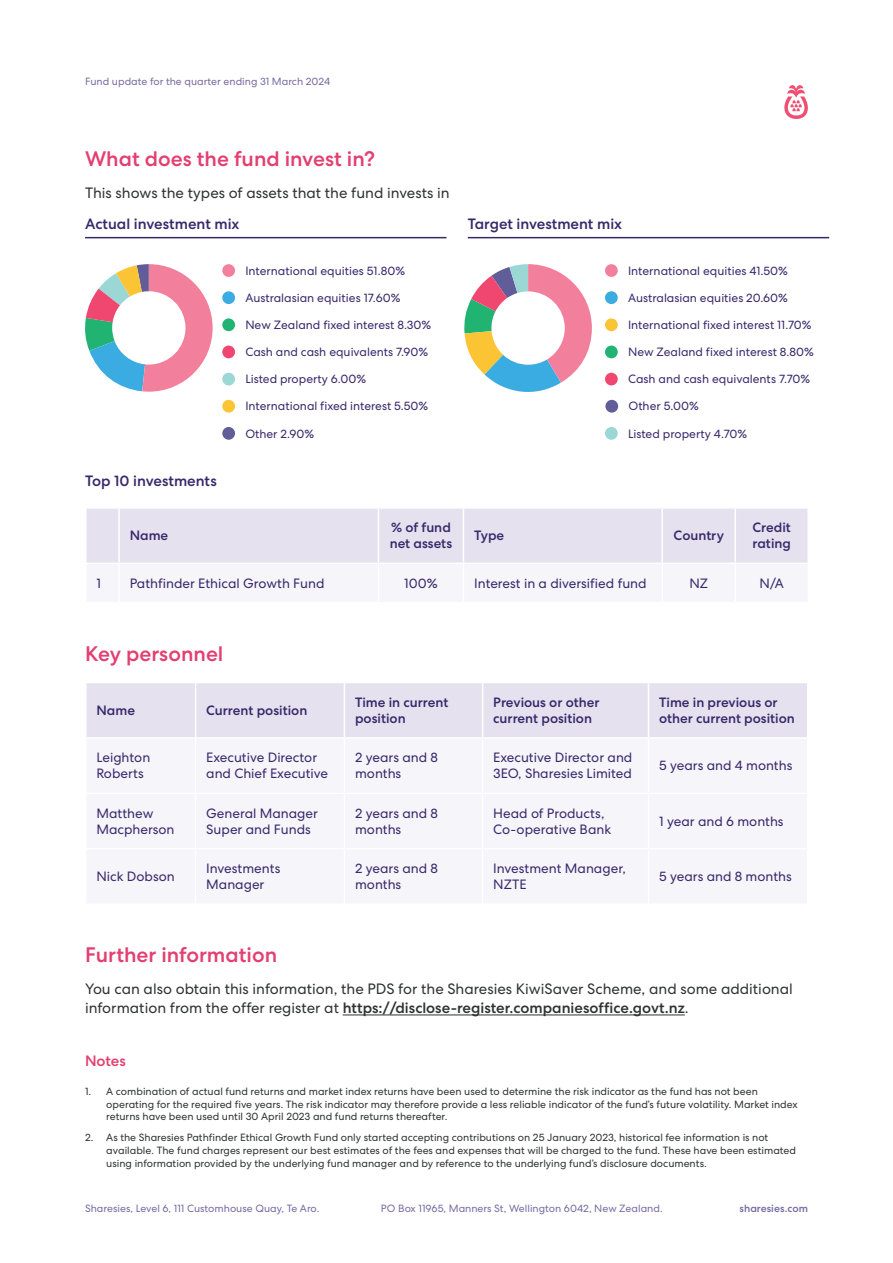
<style>
.page{position:relative;width:893px;height:1263px;background:#fff}
.page>*{position:absolute;margin:0;border:0;box-sizing:border-box;transform-origin:0 0}
.t1{font:500 21px "Centra No 2";color:#e33f70}
.Body{font:15px/19.5px "Centra No 2";color:#303232}
.t2{font:500 15px "Centra No 2";color:#38296b}
.t3{font:500 15px "Centra No 2";letter-spacing:-.005em;color:#e33f70}
.Header_Footer{font:13.5px/16.2px "Centra No 2";color:#38296b}
.Header_Footer-2{font:500 13.5px/16.2px "Centra No 2";color:#38296b}
.Chart_Legend{font:12px "Centra No 2";color:#38296b}
.t4{font:10.5px/12.6px "Centra No 2";color:#303232}
.t5{font:10.5px "Centra No 2";color:#786ba2}
.t6{font:500 10.5px "Centra No 2";color:#786ba2}
.s1{font-weight:500}
</style>
<div class="page">
<svg style="left:784px;top:85px;width:24px;height:34px"></svg>
<hr style="left:85px;top:237px;width:361px;height:1px;background:#38296b">
<hr style="left:468px;top:237px;width:361px;height:1px;background:#38296b">
<div style="left:605px;top:264px;width:13px;height:13px;background:#f2809d;border-radius:50%"></div>
<div style="left:222px;top:264px;width:13px;height:13px;background:#f2809d;border-radius:50%"></div>
<div style="left:222px;top:291px;width:13px;height:13px;background:#3bace1;border-radius:50%"></div>
<div style="left:605px;top:291px;width:13px;height:13px;background:#3bace1;border-radius:50%"></div>
<div style="left:222px;top:346px;width:13px;height:12px;background:#f04770;border-radius:50%"></div>
<div style="left:605px;top:373px;width:13px;height:12px;background:#f04770;border-radius:50%"></div>
<div style="left:222px;top:318px;width:13px;height:13px;background:#20b372;border-radius:50%"></div>
<div style="left:605px;top:346px;width:13px;height:12px;background:#20b372;border-radius:50%"></div>
<div style="left:222px;top:373px;width:13px;height:12px;background:#9bd7d4;border-radius:50%"></div>
<div style="left:605px;top:427px;width:13px;height:13px;background:#9bd7d4;border-radius:50%"></div>
<div style="left:222px;top:400px;width:13px;height:13px;background:#fac435;border-radius:50%"></div>
<div style="left:605px;top:318px;width:13px;height:13px;background:#fac435;border-radius:50%"></div>
<div style="left:222px;top:427px;width:13px;height:13px;background:#605d98;border-radius:50%"></div>
<div style="left:605px;top:400px;width:13px;height:13px;background:#605d98;border-radius:50%"></div>
<div style="left:87px;top:509px;width:720px;height:53px;background:#e6e1ef"></div>
<hr style="left:734px;top:509px;width:2px;height:53px;background:#fff">
<hr style="left:118px;top:509px;width:2px;height:53px;background:#fff">
<hr style="left:378px;top:509px;width:1px;height:53px;background:#fff">
<hr style="left:463px;top:509px;width:1px;height:53px;background:#fff">
<hr style="left:661px;top:509px;width:2px;height:53px;background:#fff">
<div style="left:87px;top:683px;width:720px;height:54px;background:#e6e1ef"></div>
<hr style="left:648px;top:683px;width:1px;height:54px;background:#fff">
<hr style="left:195px;top:683px;width:1px;height:54px;background:#fff">
<hr style="left:344px;top:683px;width:1px;height:54px;background:#fff">
<hr style="left:482px;top:683px;width:1px;height:54px;background:#fff">
<hr style="left:343px;top:1014px;width:342px;height:1px;background:#303232">
<svg style="left:464px;top:264px;width:128px;height:128px"></svg>
<svg style="left:85px;top:264px;width:128px;height:128px"></svg>
<p class="t5" style="left:85px;top:75px;width:247px">Fund update for the quarter ending 31 March 2024</p>
<h2 class="t1" style="left:85px;top:146px;width:292px">What does the fund invest in?</h2>
<p class="Body" style="left:85px;top:183px;width:366px">This shows the types of assets that the fund invests in</p>
<h3 class="t2" style="left:85px;top:215px;width:156px">Actual investment mix</h3>
<h2 class="t2" style="left:468px;top:215px;width:156px">Target investment mix</h2>
<p class="Chart_Legend" style="left:245px;top:264px;width:161px">International equities 51.80%</p>
<p class="Chart_Legend" style="left:628px;top:264px;width:161px">International equities 41.50%</p>
<p class="Chart_Legend" style="left:245px;top:291px;width:157px">Australasian equities 17.60%</p>
<p class="Chart_Legend" style="left:628px;top:291px;width:161px">Australasian equities 20.60%</p>
<h3 class="t2" style="left:85px;top:472px;width:133px">Top 10 investments</h3>
<p class="Chart_Legend" style="left:245px;top:318px;width:187px">New Zealand fixed interest 8.30%</p>
<p class="Chart_Legend" style="left:245px;top:345px;width:184px">Cash and cash equivalents 7.90%</p>
<p class="Chart_Legend" style="left:245px;top:372px;width:122px">Listed property 6.00%</p>
<p class="Chart_Legend" style="left:245px;top:399px;width:184px">International fixed interest 5.50%</p>
<p class="Chart_Legend" style="left:245px;top:426px;width:70px">Other 2.90%</p>
<p class="Chart_Legend" style="left:628px;top:318px;width:185px">International fixed interest 11.70%</p>
<p class="Chart_Legend" style="left:628px;top:345px;width:187px">New Zealand fixed interest 8.80%</p>
<p class="Chart_Legend" style="left:628px;top:372px;width:184px">Cash and cash equivalents 7.70%</p>
<p class="Chart_Legend" style="left:628px;top:399px;width:72px">Other 5.00%</p>
<p class="Chart_Legend" style="left:628px;top:426px;width:121px">Listed property 4.70%</p>
<p class="Header_Footer-2" style="left:130px;top:528px;width:40px">Name</p>
<p class="Header_Footer-2" style="left:390px;top:519px;width:64px">% of fund net assets</p>
<p class="Header_Footer-2" style="left:474px;top:528px;width:32px">Type</p>
<p class="Header_Footer-2" style="left:674px;top:528px;width:52px">Country</p>
<p class="Header_Footer-2" style="left:752px;top:519px;width:40px">Credit rating</p>
<p class="Header_Footer" style="left:96px;top:575px;width:6px">1</p>
<p class="Header_Footer" style="left:130px;top:575px;width:196px">Pathfinder Ethical Growth Fund</p>
<p class="Header_Footer" style="left:404px;top:575px;width:35px">100%</p>
<p class="Header_Footer" style="left:474px;top:575px;width:174px">Interest in a diversified fund</p>
<p class="Header_Footer" style="left:689px;top:575px;width:20px">NZ</p>
<p class="Header_Footer" style="left:760px;top:575px;width:26px">N/A</p>
<h2 class="t1" style="left:85px;top:641px;width:140px">Key personnel</h2>
<p class="Header_Footer-2" style="left:96px;top:702px;width:40px">Name</p>
<p class="Header_Footer-2" style="left:206px;top:702px;width:103px">Current position</p>
<p class="Header_Footer-2" style="left:355px;top:694px;width:95px">Time in current position</p>
<p class="Header_Footer-2" style="left:493px;top:694px;width:108px">Previous or other current position</p>
<p class="Header_Footer-2" style="left:659px;top:694px;width:137px">Time in previous or other current position</p>
<p class="Header_Footer" style="left:96px;top:749px;width:55px">Leighton<br>Roberts</p>
<p class="Header_Footer" style="left:206px;top:749px;width:124px">Executive Director and Chief Executive</p>
<p class="Header_Footer" style="left:355px;top:749px;width:84px">2 years and 8 months</p>
<p class="Header_Footer" style="left:493px;top:749px;width:141px">Executive Director and<br>3EO, Sharesies Limited</p>
<p class="Header_Footer" style="left:659px;top:757px;width:135px">5 years and 4 months</p>
<p class="Header_Footer" style="left:96px;top:805px;width:80px">Matthew<br>Macpherson</p>
<p class="Header_Footer" style="left:206px;top:805px;width:113px">General Manager<br>Super and Funds</p>
<p class="Header_Footer" style="left:355px;top:805px;width:84px">2 years and 8 months</p>
<p class="Header_Footer" style="left:493px;top:805px;width:120px">Head of Products,<br>Co-operative Bank</p>
<p class="Header_Footer" style="left:659px;top:813px;width:126px">1 year and 6 months</p>
<p class="Header_Footer" style="left:96px;top:868px;width:80px">Nick Dobson</p>
<p class="Header_Footer" style="left:206px;top:860px;width:76px">Investments<br>Manager</p>
<p class="Header_Footer" style="left:355px;top:860px;width:84px">2 years and 8 months</p>
<p class="Header_Footer" style="left:493px;top:860px;width:134px">Investment Manager,<br>NZTE</p>
<p class="Header_Footer" style="left:659px;top:868px;width:134px">5 years and 8 months</p>
<h2 class="t1" style="left:85px;top:943px;width:194px">Further information</h2>
<p class="Body" style="left:85px;top:979px;width:709px">You can also obtain this information, the PDS for the Sharesies KiwiSaver Scheme, and some additional information from the offer register at <span class="s1">https://disclose-register.companiesoffice.govt.nz</span>.</p>
<h3 class="t3" style="left:85px;top:1052px;width:42px">Notes</h3>
<p class="t4" style="left:106px;top:1085px;width:693px;text-indent:-21px">1. A combination of actual fund returns and market index returns have been used to determine the risk indicator as the fund has not been operating for the required five years. The risk indicator may therefore provide a less reliable indicator of the fund’s future volatility. Market index returns have been used until 30 April 2023 and fund returns thereafter.</p>
<p class="t4" style="left:106px;top:1131px;width:691px;text-indent:-21px">2. As the Sharesies Pathfinder Ethical Growth Fund only started accepting contributions on 25 January 2023, historical fee information is not available. The fund charges represent our best estimates of the fees and expenses that will be charged to the fund. These have been estimated using information provided by the underlying fund manager and by reference to the underlying fund’s disclosure documents.</p>
<p class="t5" style="left:85px;top:1202px;width:236px">Sharesies, Level 6, 111 Customhouse Quay, Te Aro.</p>
<p class="t5" style="left:381px;top:1202px;width:283px">PO Box 11965, Manners St, Wellington 6042, New Zealand.</p>
<p class="t6" style="left:740px;top:1202px;width:70px">sharesies.com</p>
</div>
